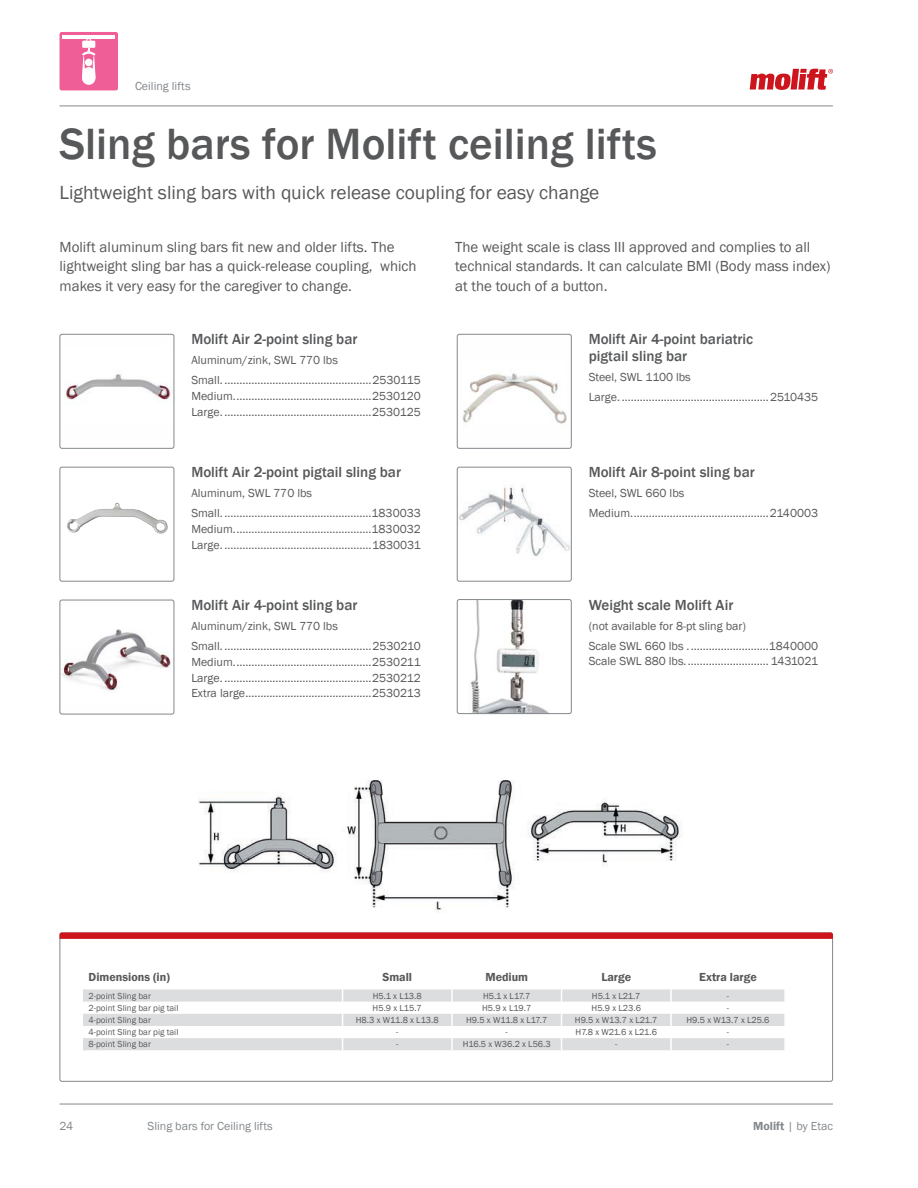
<style>
.page{position:relative;width:918px;height:1188px;background:#fff}
.page>*{position:absolute;margin:0;border:0;box-sizing:border-box;transform-origin:0 0}
._3__Header_-_Intro{font:500 45px "Franklin Gothic";color:#57585a}
._3__Body_-_Intro{font:19.5px "Franklin Gothic";color:#57585a}
._4__Body_-_Basic_bod{font:15px/19.5px "Franklin Gothic";color:#57585a}
._5__Header_-_Feature{font:500 15px/16.5px "Franklin Gothic";color:#57585a}
._5__Body_-_Features{font:12px/15.8px "Franklin Gothic";color:#57585a}
.t1{font:12px "Franklin Gothic";color:#83888c}
._6__Header_-_Facts{font:600 12px "Franklin Gothic";color:#57585a}
._5__Header_-_Feature-2{font:12px "Franklin Gothic";color:#57585a}
._6__Body_-_Facts{font:9px "Franklin Gothic";color:#57585a}
.s1{font-weight:600}
</style>
<div class="page">
<hr style="left:60px;top:106px;width:773px;height:1px;background:#83888c">
<hr style="left:60px;top:1104px;width:773px;height:1px;background:#83888c">
<div style="left:60px;top:32px;width:58px;height:58px;background:#f05e97;border-radius:2px"></div>
<hr style="left:62px;top:36px;width:53px;height:3px;background:#fff">
<svg style="left:82px;top:39px;width:14px;height:46px"></svg>
<svg style="left:750px;top:69px;width:83px;height:21px"></svg>
<svg style="left:83px;top:989px;width:702px;height:61px"></svg>
<svg style="left:60px;top:933px;width:773px;height:6px;background:#cd1921"></svg>
<img style="left:198px;top:780px;width:484px;height:132px">
<img style="left:64px;top:374px;width:108px;height:28px">
<div style="left:60px;top:334px;width:114px;height:115px;border:1px solid #83888c;border-radius:2px"></div>
<img style="left:67px;top:503px;width:101px;height:31px">
<div style="left:60px;top:467px;width:114px;height:115px;border:1px solid #83888c;border-radius:2px"></div>
<img style="left:60px;top:600px;width:114px;height:114px">
<div style="left:60px;top:600px;width:114px;height:114px;border:1px solid #83888c;border-radius:2px"></div>
<img style="left:457px;top:334px;width:110px;height:92px">
<div style="left:457px;top:334px;width:115px;height:115px;border:1px solid #83888c;border-radius:2px"></div>
<img style="left:457px;top:467px;width:113px;height:90px">
<div style="left:457px;top:467px;width:115px;height:115px;border:1px solid #83888c;border-radius:2px"></div>
<img style="left:457px;top:601px;width:91px;height:113px">
<div style="left:457px;top:599px;width:115px;height:115px;border:1px solid #83888c;border-radius:2px"></div>
<p class="t1" style="left:135px;top:79px;width:57px">Ceiling lifts</p>
<p class="_3__Header_-_Intro" style="left:60px;top:116px;width:599px">Sling bars for Molift ceiling lifts</p>
<p class="_3__Body_-_Intro" style="left:60px;top:180px;width:541px">Lightweight sling bars with quick release coupling for easy change</p>
<p class="_4__Body_-_Basic_bod" style="left:60px;top:237px;width:359px">Molift aluminum sling bars fit new and older lifts. The lightweight sling bar has a quick-release coupling, which makes it very easy for the caregiver to change.</p>
<p class="_4__Body_-_Basic_bod" style="left:455px;top:237px;width:377px">The weight scale is class III approved and complies to all technical standards. It can calculate BMI (Body mass index) at the touch of a button.</p>
<p class="_5__Header_-_Feature" style="left:191px;top:331px;width:168px">Molift Air 2-point sling bar</p>
<p class="_5__Body_-_Features" style="left:191px;top:353px;width:148px">Aluminum/zink, SWL 770 lbs</p>
<p class="_5__Body_-_Features" style="left:191px;top:373px;width:231px">Small. .................................................2530115<br>Medium..............................................2530120</p>
<p class="_5__Body_-_Features" style="left:191px;top:404px;width:231px">Large. .................................................2530125</p>
<p class="_5__Header_-_Feature" style="left:191px;top:464px;width:211px">Molift Air 2-point pigtail sling bar</p>
<p class="_5__Body_-_Features" style="left:191px;top:486px;width:122px">Aluminum, SWL 770 lbs</p>
<p class="_5__Body_-_Features" style="left:191px;top:506px;width:231px">Small. .................................................1830033<br>Medium..............................................1830032</p>
<p class="_5__Body_-_Features" style="left:191px;top:537px;width:231px">Large. .................................................1830031</p>
<p class="_5__Header_-_Feature" style="left:191px;top:597px;width:168px">Molift Air 4-point sling bar</p>
<p class="_5__Body_-_Features" style="left:191px;top:619px;width:148px">Aluminum/zink, SWL 770 lbs</p>
<p class="_5__Body_-_Features" style="left:191px;top:639px;width:231px">Small. .................................................2530210<br>Medium..............................................2530211</p>
<p class="_5__Body_-_Features" style="left:191px;top:670px;width:231px">Large. .................................................2530212</p>
<p class="_5__Body_-_Features" style="left:191px;top:686px;width:231px">Extra large..........................................2530213</p>
<p class="_5__Header_-_Feature" style="left:589px;top:331px;width:166px">Molift Air 4-point bariatric pigtail sling bar</p>
<p class="_5__Body_-_Features" style="left:589px;top:369px;width:104px">Steel, SWL 1100 lbs</p>
<p class="_5__Body_-_Features" style="left:589px;top:389px;width:231px">Large. .................................................2510435</p>
<p class="_5__Header_-_Feature" style="left:589px;top:464px;width:168px">Molift Air 8-point sling bar</p>
<p class="_5__Header_-_Feature-2" style="left:589px;top:486px;width:97px">Steel, SWL 660 lbs</p>
<p class="_5__Body_-_Features" style="left:589px;top:506px;width:231px">Medium..............................................2140003</p>
<p class="_5__Header_-_Feature" style="left:589px;top:597px;width:146px">Weight scale Molift Air</p>
<p class="_5__Body_-_Features" style="left:589px;top:618px;width:159px">(not available for 8-pt sling bar)</p>
<p class="_5__Body_-_Features" style="left:589px;top:638px;width:231px">Scale SWL 660 lbs ...........................1840000<br>Scale SWL 880 lbs............................ 1431021</p>
<p class="_6__Header_-_Facts" style="left:89px;top:970px;width:83px">Dimensions (in)</p>
<p class="_6__Header_-_Facts" style="left:382px;top:970px;width:31px">Small</p>
<p class="_6__Header_-_Facts" style="left:485px;top:970px;width:44px">Medium</p>
<p class="_6__Header_-_Facts" style="left:601px;top:970px;width:31px">Large</p>
<p class="_6__Header_-_Facts" style="left:699px;top:970px;width:59px">Extra large</p>
<p class="_6__Body_-_Facts" style="left:89px;top:990px;width:64px">2-point Sling bar</p>
<p class="_6__Body_-_Facts" style="left:373px;top:990px;width:50px">H5.1 x L13.8</p>
<p class="_6__Body_-_Facts" style="left:483px;top:990px;width:49px">H5.1 x L17.7</p>
<p class="_6__Body_-_Facts" style="left:592px;top:990px;width:50px">H5.1 x L21.7</p>
<p class="_6__Body_-_Facts" style="left:727px;top:990px;width:4px">-</p>
<p class="_6__Body_-_Facts" style="left:89px;top:1002px;width:91px">2-point Sling bar pig tail</p>
<p class="_6__Body_-_Facts" style="left:373px;top:1002px;width:51px">H5.9 x L15.7</p>
<p class="_6__Body_-_Facts" style="left:482px;top:1002px;width:51px">H5.9 x L19.7</p>
<p class="_6__Body_-_Facts" style="left:592px;top:1002px;width:51px">H5.9 x L23.6</p>
<p class="_6__Body_-_Facts" style="left:727px;top:1002px;width:4px">-</p>
<p class="_6__Body_-_Facts" style="left:89px;top:1014px;width:64px">4-point Sling bar</p>
<p class="_6__Body_-_Facts" style="left:356px;top:1014px;width:84px">H8.3 x W11.8 x L13.8</p>
<p class="_6__Body_-_Facts" style="left:466px;top:1014px;width:83px">H9.5 x W11.8 x L17.7</p>
<p class="_6__Body_-_Facts" style="left:575px;top:1014px;width:84px">H9.5 x W13.7 x L21.7</p>
<p class="_6__Body_-_Facts" style="left:687px;top:1014px;width:85px">H9.5 x W13.7 x L25.6</p>
<p class="_6__Body_-_Facts" style="left:89px;top:1027px;width:91px">4-point Sling bar pig tail</p>
<p class="_6__Body_-_Facts" style="left:396px;top:1027px;width:4px">-</p>
<p class="_6__Body_-_Facts" style="left:506px;top:1027px;width:4px">-</p>
<p class="_6__Body_-_Facts" style="left:576px;top:1027px;width:83px">H7.8 x W21.6 x L21.6</p>
<p class="_6__Body_-_Facts" style="left:727px;top:1027px;width:4px">-</p>
<p class="_6__Body_-_Facts" style="left:89px;top:1039px;width:64px">8-point Sling bar</p>
<p class="_6__Body_-_Facts" style="left:396px;top:1039px;width:4px">-</p>
<p class="_6__Body_-_Facts" style="left:463px;top:1039px;width:90px">H16.5 x W36.2 x L56.3</p>
<p class="_6__Body_-_Facts" style="left:615px;top:1039px;width:4px">-</p>
<p class="_6__Body_-_Facts" style="left:727px;top:1039px;width:4px">-</p>
<p class="t1" style="left:60px;top:1119px;width:15px">24</p>
<p class="t1" style="left:148px;top:1119px;width:127px">Sling bars for Ceiling lifts</p>
<p class="t1" style="left:753px;top:1119px;width:81px"><span class="s1">Molift</span> | by Etac</p>
</div>
